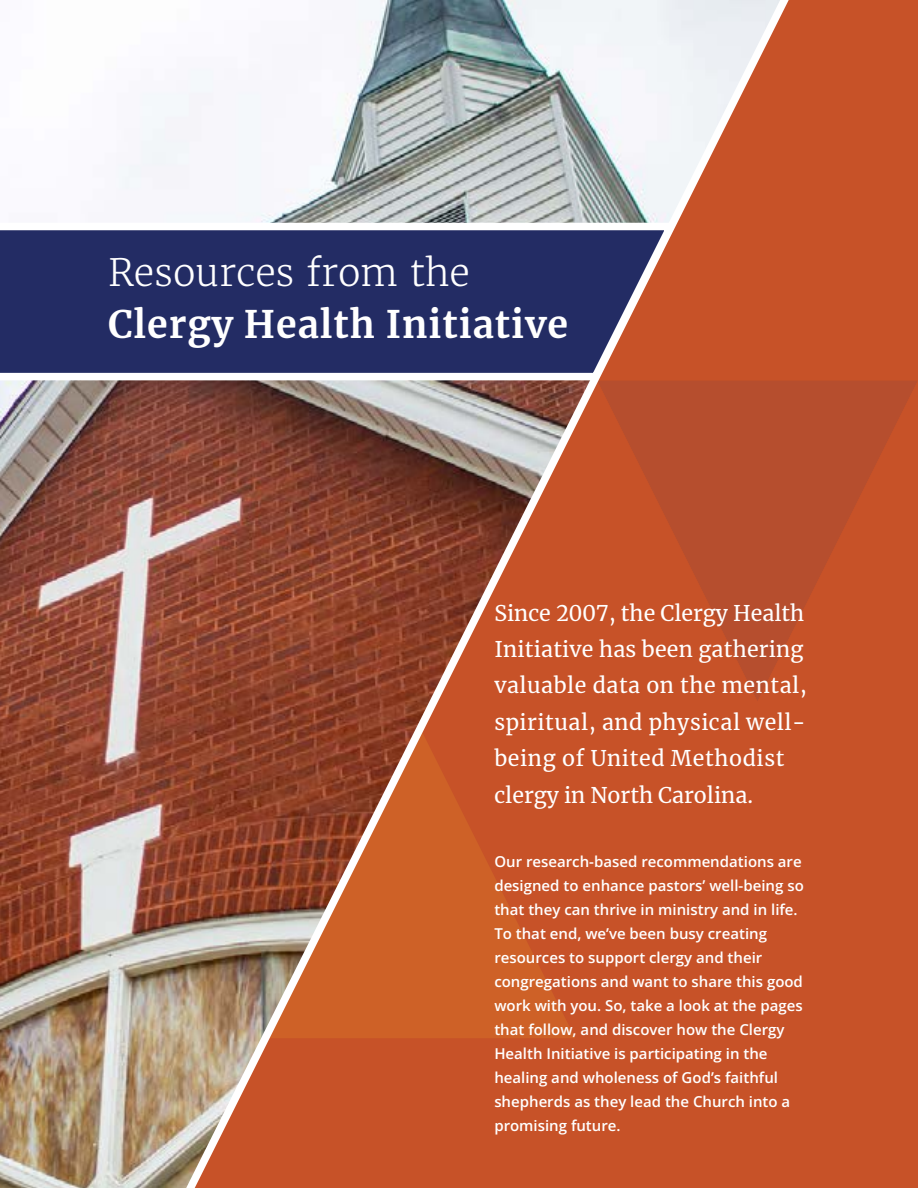
<style>
.page{position:relative;width:918px;height:1188px;background:#fff}
.page>*{position:absolute;margin:0;border:0;box-sizing:border-box;transform-origin:0 0}
.t1{font:700 37.5px "Merriweather";letter-spacing:.025em;color:#fff}
.t2{font:300 37.5px "Merriweather";color:#fff}
.t3{font:21.3px/36.5px "Merriweather";letter-spacing:.01em;color:#fff}
.t4{font:15px/24px "Open Sans";color:#fff}
</style>
<div class="page">
<div style="left:162px;top:0;width:756px;height:1188px;background:#c75228"></div>
<svg style="left:805px;top:381px;width:112px;height:224px;fill:#b64e2e"></svg>
<img style="left:0;top:0;width:805px;height:1188px">
<svg style="left:0;top:219px;width:683px;height:165px;background:#484771"></svg>
<h1 class="t2" style="left:108px;top:249px;width:363px">Resources from the</h1>
<h1 class="t1" style="left:108px;top:299px;width:462px">Clergy Health Initiative</h1>
<h2 class="t3" style="left:494px;top:594px;width:314px">Since 2007, the Clergy Health<br>Initiative has been gathering valuable data on the mental, spiritual, and physical well&shy;being of United Methodist clergy in North Carolina.</h2>
<p class="t4" style="left:494px;top:849px;width:311px">Our research-based recommendations are designed to enhance pastors’ well-being so that they can thrive in ministry and in life.<br>To that end, we’ve been busy creating resources to support clergy and their congregations and want to share this good work with you. So, take a look at the pages that follow, and discover how the Clergy Health Initiative is participating in the healing and wholeness of God’s faithful shepherds as they lead the Church into a promising future.</p>
</div>
